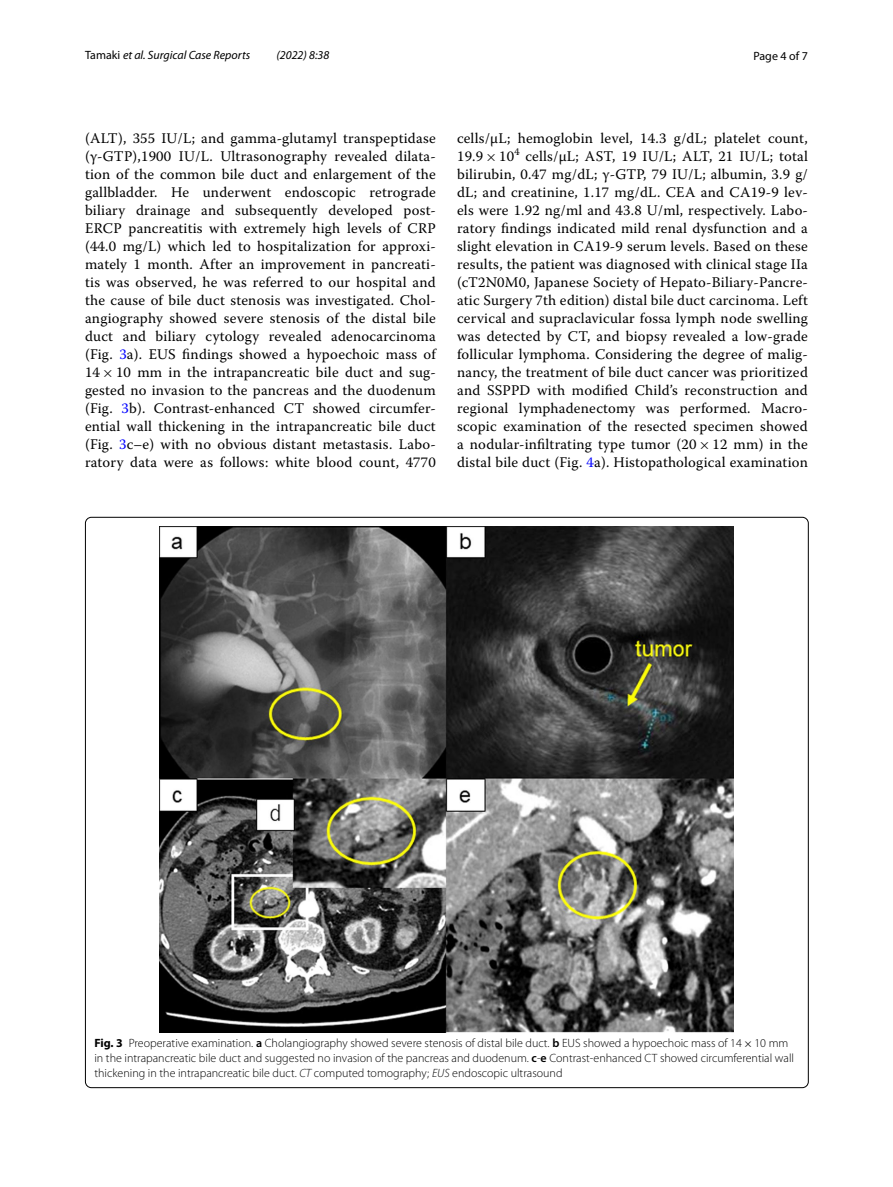
<style>
.page{position:relative;width:893px;height:1187px;background:#fff}
.page>*{position:absolute;margin:0;border:0;box-sizing:border-box;transform-origin:0 0}
.t1{font:14.7px/18px "Warnock Pro";letter-spacing:.015em;color:#000;text-align:justify}
.t2{font:300 12px/15px "Myriad Pro";color:#000}
.t3{font:italic 12px "Myriad Pro";color:#000}
.t4{font:12px "Myriad Pro";color:#000}
.s1{font-style:normal}
.s2{color:#00f}
.s3{font-family:"MTSY"}
.s4{font-weight:700}
.s5{font-weight:600}
.s6{font-family:"MTSY";font-weight:400}
.s7{font-style:italic}
</style>
<div class="page">
<img style="left:160px;top:526px;width:574px;height:505px">
<p class="t3" style="left:85px;top:48px;width:167px"><span class="s1">Tamaki</span> et al. Surgical Case Reports</p>
<p class="t3" style="left:276px;top:48px;width:54px">(2022) 8:38</p>
<p class="t4" style="left:753px;top:48px;width:56px">Page 4 of 7</p>
<p class="t1" style="left:85px;top:128px;width:352px">(ALT), 355 IU/L; and gamma-glutamyl transpeptidase (γ-GTP),1900 IU/L. Ultrasonography revealed dilata&shy;tion of the common bile duct and enlargement of the gallbladder. He underwent endoscopic retrograde biliary drainage and subsequently developed post-ERCP pancreatitis with extremely high levels of CRP (44.0 mg/L) which led to hospitalization for approxi&shy;mately 1 month. After an improvement in pancreati&shy;tis was observed, he was referred to our hospital and the cause of bile duct stenosis was investigated. Chol&shy;angiography showed severe stenosis of the distal bile duct and biliary cytology revealed adenocarcinoma (Fig. <span class="s2">3</span>a). EUS findings showed a hypoechoic mass of 14<span class="s3">×</span>10 mm in the intrapancreatic bile duct and sug&shy;gested no invasion to the pancreas and the duodenum (Fig. <span class="s2">3</span>b). Contrast-enhanced CT showed circumfer&shy;ential wall thickening in the intrapancreatic bile duct (Fig. <span class="s2">3</span>c–e) with no obvious distant metastasis. Labo&shy;ratory data were as follows: white blood count, 4770</p>
<p class="t1" style="left:457px;top:128px;width:352px">cells/μL; hemoglobin level, 14.3 g/dL; platelet count, 19.9<span class="s3">×</span> -10<sup>4</sup> cells/μL; AST, 19 IU/L; ALT, 21 IU/L; total bilirubin, 0.47 mg/dL; γ-GTP, 79 IU/L; albumin, 3.9 g/ dL; and creatinine, 1.17 mg/dL. CEA and CA19-9 lev&shy;els were 1.92 ng/ml and 43.8 U/ml, respectively. Labo&shy;ratory findings indicated mild renal dysfunction and a slight elevation in CA19-9 serum levels. Based on these results, the patient was diagnosed with clinical stage IIa (cT2N0M0, Japanese Society of Hepato-Biliary-Pancre&shy;atic Surgery 7th edition) distal bile duct carcinoma. Left cervical and supraclavicular fossa lymph node swelling was detected by CT, and biopsy revealed a low-grade follicular lymphoma. Considering the degree of malig&shy;nancy, the treatment of bile duct cancer was prioritized and SSPPD with modified Child’s reconstruction and regional lymphadenectomy was performed. Macro&shy;scopic examination of the resected specimen showed a nodular-infiltrating type tumor (20<span class="s3">×</span>12 mm) in the distal bile duct (Fig. <span class="s2">4</span>a). Histopathological examination</p>
<p class="t2" style="left:94px;top:1035px;width:701px"><span class="s4">Fig. 3</span> Preoperative examination. <span class="s5">a</span> Cholangiography showed severe stenosis of distal bile duct. <span class="s5">b</span> EUS showed a hypoechoic mass of 14<span class="s6">×</span>10 mm in the intrapancreatic bile duct and suggested no invasion of the pancreas and duodenum. <span class="s5">c</span>-<span class="s5">e</span> Contrast-enhanced CT showed circumferential wall thickening in the intrapancreatic bile duct. <span class="s7">CT</span> computed tomography; <span class="s7">EUS</span> endoscopic ultrasound</p>
</div>
